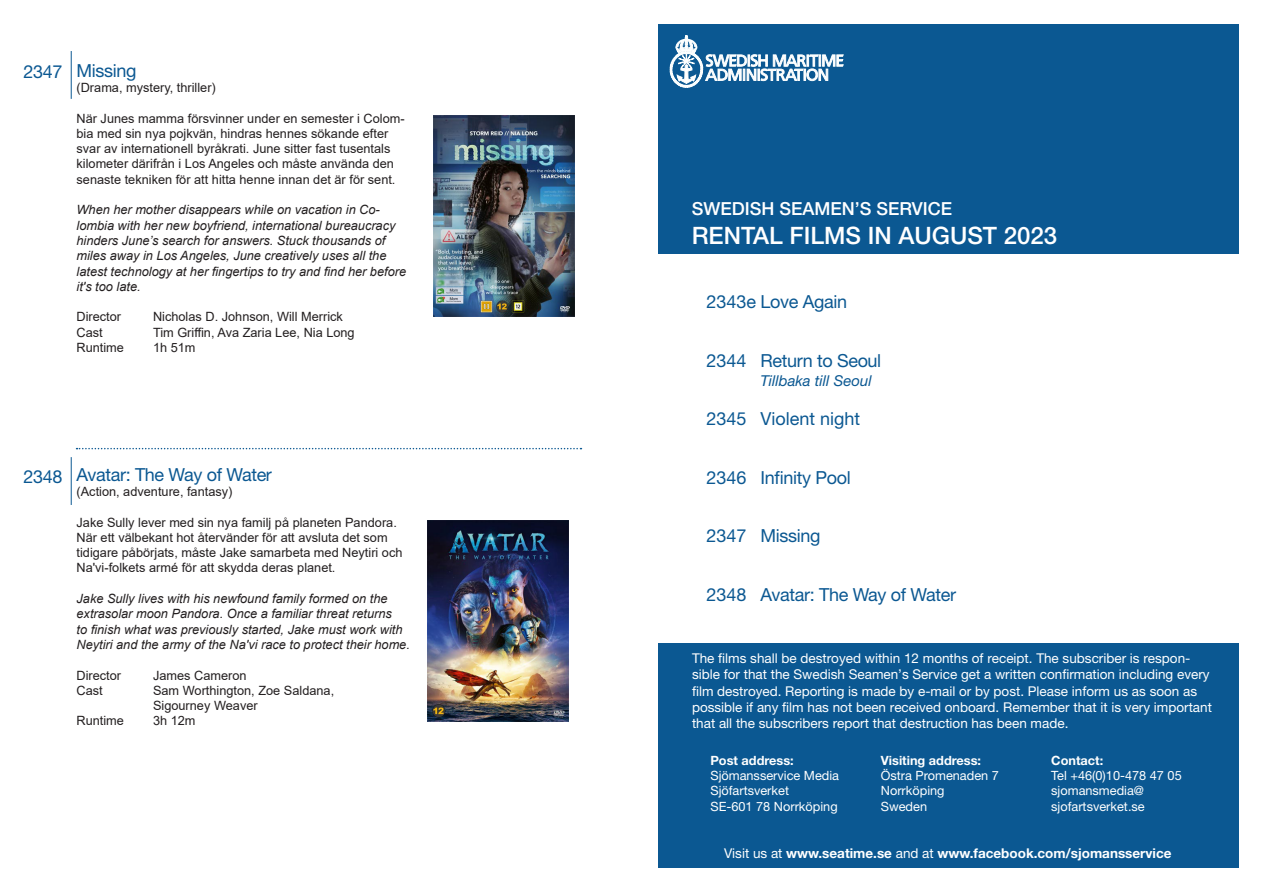
<style>
.page{position:relative;width:1263px;height:893px;background:#fff}
.page>*{position:absolute;margin:0;border:0;box-sizing:border-box;transform-origin:0 0}
.Arial_8_5{font:500 24px "Helvetica Neue LT Std";color:#fff}
.Arial_8_5-2{font:18px "Helvetica Neue LT Std";letter-spacing:-.02em;color:#0b5892}
.Arial_8_5-3{font:500 18px "Helvetica Neue LT Std";color:#fff}
.Arial_8_5-4{font:18px "Helvetica Neue LT Std";color:#0b5892}
.t1{font:italic 15px "Helvetica Neue LT Std";color:#0b5892}
.t2{font:13.5px/16.2px "Helvetica Neue LT Std";color:#fff}
.t3{font:700 13.5px "Helvetica Neue LT Std";color:#fff}
.Arial_8_5-5{font:12.75px/15.3px "Arial";color:#231f20}
.Arial_8_5-6{font:italic 12.75px/15.3px "Arial";color:#231f20}
.t4{font:12.75px/15.3px "Helvetica Neue LT Std";color:#fff}
.t5{font:700 12.75px "Helvetica Neue LT Std";color:#fff}
.s1{font-weight:700}
.s2{font-weight:400}
</style>
<div class="page">
<img style="left:434px;top:116px;width:140px;height:201px">
<svg style="left:77px;top:448px;width:504px;height:1px"></svg>
<hr style="left:71px;top:51px;width:1px;height:48px;background:#0b5892">
<img style="left:427px;top:521px;width:141px;height:201px">
<hr style="left:71px;top:457px;width:1px;height:48px;background:#0b5892">
<div style="left:658px;top:643px;width:580px;height:225px;background:#0b5892"></div>
<div style="left:658px;top:24px;width:580px;height:229px;background:#0b5892"></div>
<svg style="left:670px;top:35px;width:174px;height:53px"></svg>
<p class="Arial_8_5-2" style="left:23px;top:61px;width:40px">2347</p>
<p class="Arial_8_5-2" style="left:77px;top:59px;width:61px">Missing</p>
<p class="Arial_8_5-5" style="left:77px;top:80px;width:141px">(Drama, mystery, thriller)</p>
<p class="Arial_8_5-5" style="left:77px;top:110px;width:330px">När Junes mamma försvinner under en semester i Colom&shy;bia med sin nya pojkvän, hindras hennes sökande efter svar av internationell byråkrati. June sitter fast tusentals kilometer därifrån i Los Angeles och måste använda den senaste tekniken för att hitta henne innan det är för sent.</p>
<p class="Arial_8_5-6" style="left:77px;top:202px;width:331px">When her mother disappears while on vacation in Co&shy;lombia with her new boyfriend, international bureaucracy hinders June’s search for answers. Stuck thousands of miles away in Los Angeles, June creatively uses all the latest technology at her fingertips to try and find her before it's too late.</p>
<p class="Arial_8_5-5" style="left:77px;top:309px;width:46px">Director</p>
<p class="Arial_8_5-5" style="left:153px;top:309px;width:191px">Nicholas D. Johnson, Will Merrick</p>
<p class="Arial_8_5-5" style="left:77px;top:325px;width:28px">Cast</p>
<p class="Arial_8_5-5" style="left:153px;top:325px;width:203px">Tim Griffin, Ava Zaria Lee, Nia Long</p>
<p class="Arial_8_5-5" style="left:77px;top:340px;width:49px">Runtime</p>
<p class="Arial_8_5-5" style="left:153px;top:340px;width:44px">1h 51m</p>
<p class="Arial_8_5-2" style="left:23px;top:466px;width:40px">2348</p>
<p class="Arial_8_5-2" style="left:77px;top:463px;width:197px">Avatar: The Way of Water</p>
<p class="Arial_8_5-5" style="left:77px;top:484px;width:157px">(Action, adventure, fantasy)</p>
<p class="Arial_8_5-5" style="left:77px;top:514px;width:327px">Jake Sully lever med sin nya familj på planeten Pandora.<br>När ett välbekant hot återvänder för att avsluta det som tidigare påbörjats, måste Jake samarbeta med Neytiri och Na'vi-folkets armé för att skydda deras planet.</p>
<p class="Arial_8_5-6" style="left:77px;top:591px;width:335px">Jake Sully lives with his newfound family formed on the extrasolar moon Pandora. Once a familiar threat returns<br>to finish what was previously started, Jake must work with Neytiri and the army of the Na'vi race to protect their home.</p>
<p class="Arial_8_5-5" style="left:77px;top:667px;width:46px">Director</p>
<p class="Arial_8_5-5" style="left:153px;top:667px;width:95px">James Cameron</p>
<p class="Arial_8_5-5" style="left:77px;top:683px;width:28px">Cast</p>
<p class="Arial_8_5-5" style="left:153px;top:683px;width:183px">Sam Worthington, Zoe Saldana,</p>
<p class="Arial_8_5-5" style="left:153px;top:698px;width:106px">Sigourney Weaver</p>
<p class="Arial_8_5-5" style="left:77px;top:713px;width:49px">Runtime</p>
<p class="Arial_8_5-5" style="left:153px;top:713px;width:44px">3h 12m</p>
<p class="Arial_8_5-3" style="left:692px;top:198px;width:262px">SWEDISH SEAMEN’S SERVICE</p>
<p class="Arial_8_5" style="left:692px;top:221px;width:367px">RENTAL FILMS IN AUGUST 2023</p>
<p class="Arial_8_5-2" style="left:707px;top:291px;width:142px">2343e Love Again</p>
<p class="Arial_8_5-2" style="left:707px;top:349px;width:176px">2344 Return to Seoul</p>
<p class="t1" style="left:761px;top:372px;width:113px">Tillbaka till Seoul</p>
<p class="Arial_8_5-4" style="left:707px;top:408px;width:155px">2345 Violent night</p>
<p class="Arial_8_5-2" style="left:707px;top:466px;width:146px">2346 Infinity Pool</p>
<p class="Arial_8_5-2" style="left:707px;top:525px;width:115px">2347 Missing</p>
<p class="Arial_8_5-2" style="left:707px;top:583px;width:251px">2348 Avatar: The Way of Water</p>
<p class="t2" style="left:692px;top:650px;width:521px">The films shall be destroyed within 12 months of receipt. The subscriber is respon&shy;sible for that the Swedish Seamen’s Service get a written confirmation including every film destroyed. Reporting is made by e-mail or by post. Please inform us as soon as possible if any film has not been received onboard. Remember that it is very important that all the subscribers report that destruction has been made.</p>
<p class="t4" style="left:1051px;top:752px;width:132px"><span class="s1">Contact:<br></span>Tel +46(0)10-478 47 05</p>
<p class="t4" style="left:1051px;top:783px;width:95px">sjomansmedia@ sjofartsverket.se</p>
<p class="t3" style="left:724px;top:845px;width:449px"><span class="s2">Visit us at</span> www.seatime.se <span class="s2">and at</span> www.facebook.com/sjomansservice</p>
<p class="t5" style="left:710px;top:752px;width:85px">Post address:</p>
<p class="t4" style="left:710px;top:768px;width:130px">Sjömansservice Media</p>
<p class="t4" style="left:710px;top:783px;width:80px">Sjöfartsverket</p>
<p class="t4" style="left:710px;top:798px;width:129px">SE-601 78 Norrköping</p>
<p class="t5" style="left:881px;top:752px;width:102px">Visiting address:</p>
<p class="t4" style="left:881px;top:768px;width:120px">Östra Promenaden 7</p>
<p class="t4" style="left:881px;top:783px;width:65px">Norrköping</p>
<p class="t4" style="left:881px;top:798px;width:48px">Sweden</p>
</div>
